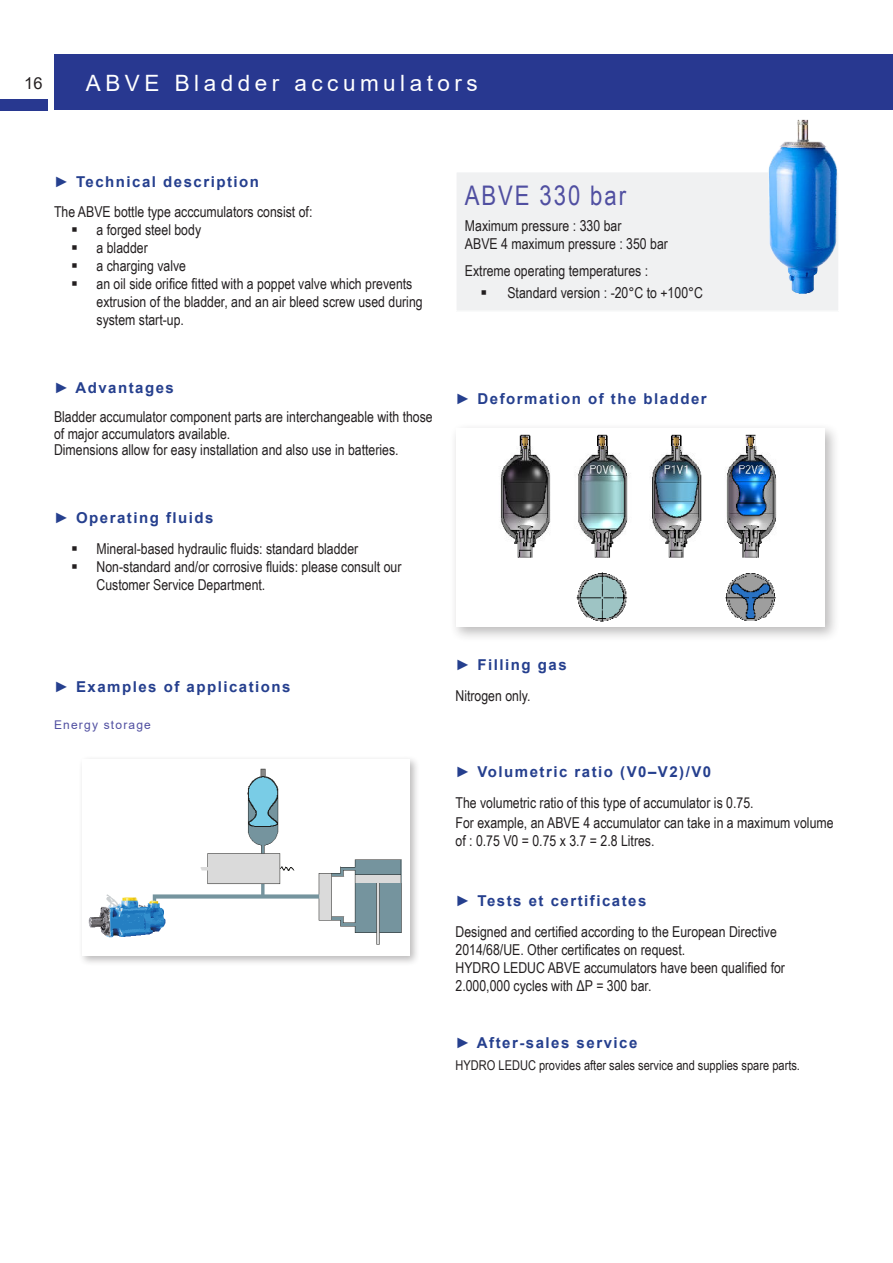
<style>
.page{position:relative;width:893px;height:1263px;background:#fff}
.page>*{position:absolute;margin:0;border:0;box-sizing:border-box;transform-origin:0 0}
.t1{font:27px "Arial Narrow";letter-spacing:.07em;color:#504fa1}
.t2{font:22.5px "Arial";letter-spacing:.2em;color:#fff}
.t3{font:16.5px "Arial";color:#231f20}
.t4{font:15px/18px "Arial Narrow";color:#231f20}
.t5{font:700 15px "Arial";letter-spacing:.1em;color:#253f8e}
.t6{font:13.5px "Arial Narrow";color:#231f20}
.t7{font:12px "Arial";letter-spacing:.1em;color:#504fa1}
</style>
<div class="page">
<div style="left:0;top:99px;width:47px;height:12px;background:#283890"></div>
<div style="left:54px;top:54px;width:839px;height:55px;background:#283890"></div>
<div style="left:78px;top:755px;width:342px;height:211px;background:#231f20;opacity:.3"></div>
<div style="left:82px;top:759px;width:327px;height:197px;background:#fff"></div>
<img style="left:88px;top:768px;width:314px;height:177px">
<div style="left:450px;top:422px;width:390px;height:220px;background:#231f20;opacity:.3"></div>
<div style="left:456px;top:428px;width:369px;height:199px;background:#fff"></div>
<img style="left:500px;top:434px;width:277px;height:188px">
<div style="left:456px;top:172px;width:383px;height:139px;background:#f0f1f2"></div>
<img style="left:755px;top:109px;width:84px;height:185px">
<p class="t3" style="left:24px;top:76px;width:20px">16</p>
<h2 class="t2" style="left:86px;top:70px;width:393px">ABVE Bladder accumulators</h2>
<p class="t5" style="left:54px;top:171px;width:207px">► Technical description</p>
<p class="t4" style="left:97px;top:204px;width:328px;text-indent:-43px">The ABVE bottle type acccumulators consist of:<br>a forged steel body<br>a bladder<br>a charging valve<br>an oil side orifice fitted with a poppet valve which prevents extrusion of the bladder, and an air bleed screw used during system start-up.</p>
<p class="t5" style="left:54px;top:377px;width:121px">► Advantages</p>
<p class="t4" style="left:54px;top:408px;width:380px;line-height:16.5px">Bladder accumulator component parts are interchangeable with those of major accumulators available.<br>Dimensions allow for easy installation and also use in batteries.</p>
<p class="t5" style="left:54px;top:508px;width:161px">► Operating fluids</p>
<p class="t4" style="left:97px;top:539px;width:306px">Mineral-based hydraulic fluids: standard bladder<br>Non-standard and/or corrosive fluids: please consult our<br>Customer Service Department.</p>
<h1 class="t1" style="left:465px;top:185px;width:163px">ABVE 330 bar</h1>
<p class="t4" style="left:465px;top:218px;width:205px">Maximum pressure : 330 bar<br>ABVE 4 maximum pressure : 350 bar</p>
<p class="t4" style="left:507px;top:261px;width:197px;line-height:22.2px;text-indent:-43px">Extreme operating temperatures :<br>Standard version : -20°C to +100°C</p>
<p class="t5" style="left:455px;top:388px;width:253px">► Deformation of the bladder</p>
<p class="t5" style="left:54px;top:677px;width:238px">► Examples of applications</p>
<p class="t7" style="left:54px;top:720px;width:98px">Energy storage</p>
<p class="t5" style="left:455px;top:654px;width:113px">► Filling gas</p>
<p class="t4" style="left:455px;top:688px;width:76px">Nitrogen only.</p>
<p class="t5" style="left:455px;top:761px;width:257px">► Volumetric ratio (V0–V2)/V0</p>
<p class="t4" style="left:455px;top:793px;width:380px;line-height:20.1px">The volumetric ratio of this type of accumulator is 0.75.<br>For example, an ABVE 4 accumulator can take in a maximum volume</p>
<p class="t4" style="left:455px;top:833px;width:201px">of : 0.75 V0 = 0.75 x 3.7 = 2.8 Litres.</p>
<p class="t5" style="left:455px;top:890px;width:192px">► Tests et certificates</p>
<p class="t4" style="left:455px;top:922px;width:331px">Designed and certified according to the European Directive 2014/68/UE. Other certificates on request.<br>HYDRO LEDUC ABVE accumulators have been qualified for 2.000,000 cycles with ΔP = 300 bar.</p>
<p class="t5" style="left:455px;top:1032px;width:183px">► After-sales service</p>
<p class="t6" style="left:455px;top:1060px;width:346px">HYDRO LEDUC provides after sales service and supplies spare parts.</p>
</div>
